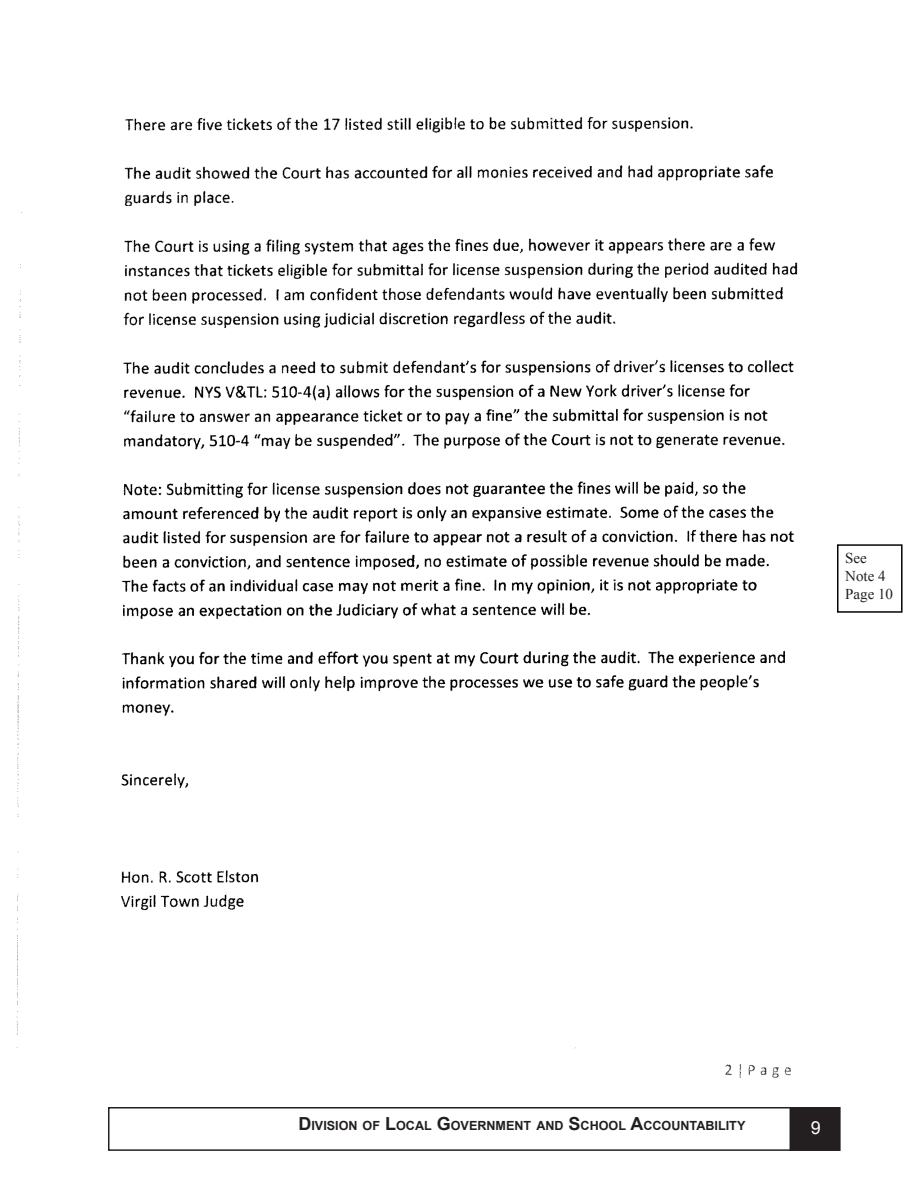
<style>
.page{position:relative;width:918px;height:1188px;background:#fff}
.page>*{position:absolute;margin:0;border:0;box-sizing:border-box;transform-origin:0 0}
.t1{font:18px "Arial";color:#fff}
.t2{font:15px "Times New Roman";color:#231f20}
.t3{font:700 12.6px "Arial";color:#231f20}
.s1{font-size:18px}
</style>
<div class="page">
<img style="left:16px;top:116px;width:825px;height:1035px">
<div style="left:837px;top:544px;width:66px;height:69px;border:2px solid #040503"></div>
<svg style="left:62px;top:795px;width:520px;height:70px"></svg>
<div style="left:511px;top:853px;width:89px;height:52px;background:#fff"></div>
<div style="left:221px;top:773px;width:114px;height:28px;background:#fff"></div>
<div style="left:135px;top:791px;width:57px;height:9px;background:#fff"></div>
<p class="t2" style="left:845px;top:548px;width:23px">See</p>
<p class="t2" style="left:845px;top:566px;width:42px">Note 4</p>
<p class="t2" style="left:845px;top:584px;width:49px">Page 10</p>
<p class="t3" style="left:298px;top:1117px;width:448px"><span class="s1">D</span>IVISION OF <span class="s1">L</span>OCAL <span class="s1">G</span>OVERNMENT AND <span class="s1">S</span>CHOOL <span class="s1">A</span>CCOUNTABILITY</p>
<h1 class="t1" style="left:805px;top:1115px;width:17px">99</h1>
</div>
